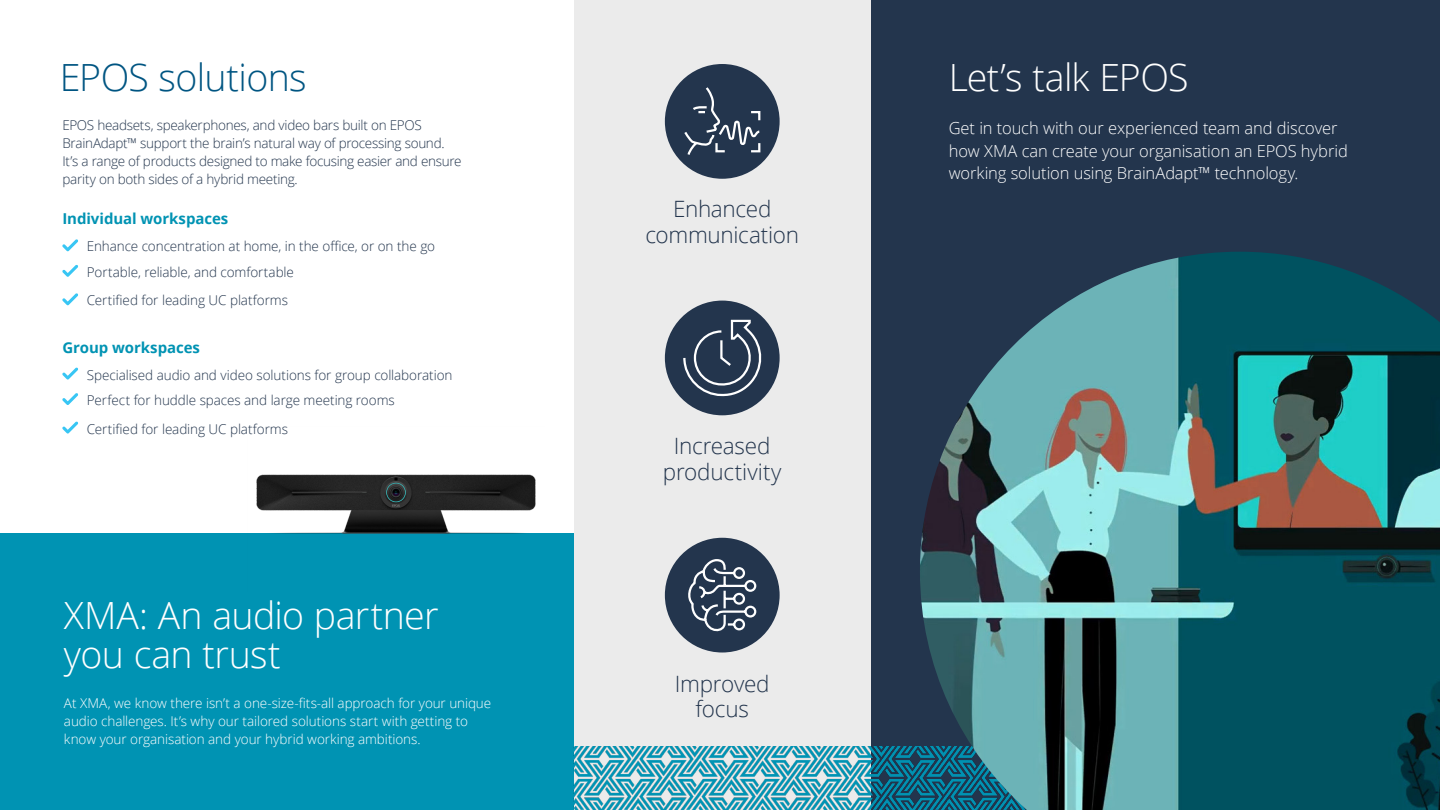
<style>
.page{position:relative;width:1440px;height:810px;background:#fff}
.page>*{position:absolute;margin:0;border:0;box-sizing:border-box;transform-origin:0 0}
.t1{font:300 37.5px/39px "Open Sans";letter-spacing:-.015em;color:#fff}
.t2{font:300 37.5px "Open Sans";letter-spacing:-.02em;color:#005582}
.t3{font:300 22.5px/25.5px "Open Sans";letter-spacing:-.01em;color:#23354d;text-align:center}
.t4{font:300 16.5px/22.5px "Open Sans";letter-spacing:-.01em;color:#fff}
.t5{font:700 15px "Open Sans";letter-spacing:-.005em;color:#0093b3}
.t6{font:300 13.5px/18px "Open Sans";letter-spacing:-.01em;color:#23354d}
.t7{font:300 13.5px/18px "Open Sans";letter-spacing:-.005em;color:#fff}
</style>
<div class="page">
<div style="left:871px;top:0;width:569px;height:810px;background:#23354d"></div>
<div style="left:0;top:534px;width:580px;height:276px;background:#0093b3"></div>
<div style="left:574px;top:0;width:297px;height:810px;background:#ebebeb"></div>
<svg style="left:62px;top:239px;width:16px;height:12px"></svg>
<svg style="left:62px;top:265px;width:16px;height:12px"></svg>
<svg style="left:62px;top:293px;width:16px;height:12px"></svg>
<svg style="left:62px;top:367px;width:16px;height:13px"></svg>
<svg style="left:62px;top:393px;width:16px;height:12px"></svg>
<svg style="left:62px;top:421px;width:16px;height:13px"></svg>
<img style="left:574px;top:746px;width:346px;height:64px">
<div style="left:665px;top:64px;width:115px;height:115px;background:#23354d;border-radius:50%"></div>
<svg style="left:684px;top:87px;width:77px;height:68px"></svg>
<div style="left:665px;top:301px;width:115px;height:114px;background:#23354d;border-radius:50%"></div>
<svg style="left:683px;top:319px;width:84px;height:78px"></svg>
<div style="left:665px;top:538px;width:115px;height:115px;background:#23354d;border-radius:50%"></div>
<svg style="left:688px;top:559px;width:69px;height:73px"></svg>
<img style="left:920px;top:252px;width:520px;height:558px">
<img style="left:247px;top:474px;width:297px;height:60px">
<h1 class="t2" style="left:60px;top:51px;width:248px">EPOS solutions</h1>
<p class="t6" style="left:62px;top:116px;width:401px">EPOS headsets, speakerphones, and video bars built on EPOS BrainAdapt™ support the brain’s natural way of processing sound.<br>It’s a range of products designed to make focusing easier and ensure parity on both sides of a hybrid meeting.</p>
<p class="t5" style="left:62px;top:208px;width:168px">Individual workspaces</p>
<p class="t6" style="left:87px;top:233px;width:350px;line-height:25.5px">Enhance concentration at home, in the office, or on the go<br>Portable, reliable, and comfortable</p>
<p class="t6" style="left:87px;top:291px;width:203px">Certified for leading UC platforms</p>
<p class="t5" style="left:62px;top:336px;width:139px">Group workspaces</p>
<p class="t6" style="left:87px;top:362px;width:367px;line-height:25.5px">Specialised audio and video solutions for group collaboration<br>Perfect for huddle spaces and large meeting rooms</p>
<p class="t6" style="left:87px;top:419px;width:203px">Certified for leading UC platforms</p>
<h1 class="t1" style="left:64px;top:595px;width:376px">XMA: An audio partner you can trust</h1>
<p class="t7" style="left:64px;top:693px;width:429px">At XMA, we know there isn’t a one-size-fits-all approach for your unique audio challenges. It’s why our tailored solutions start with getting to know your organisation and your hybrid working ambitions.</p>
<h2 class="t3" style="left:645px;top:196px;width:155px">Enhanced communication</h2>
<h2 class="t3" style="left:663px;top:433px;width:120px">Increased productivity</h2>
<h2 class="t3" style="left:675px;top:670px;width:96px">Improved focus</h2>
<h1 class="t1" style="left:949px;top:56px;width:241px">Let’s talk EPOS</h1>
<p class="t4" style="left:949px;top:117px;width:401px">Get in touch with our experienced team and discover how XMA can create your organisation an EPOS hybrid working solution using BrainAdapt™ technology.</p>
</div>
